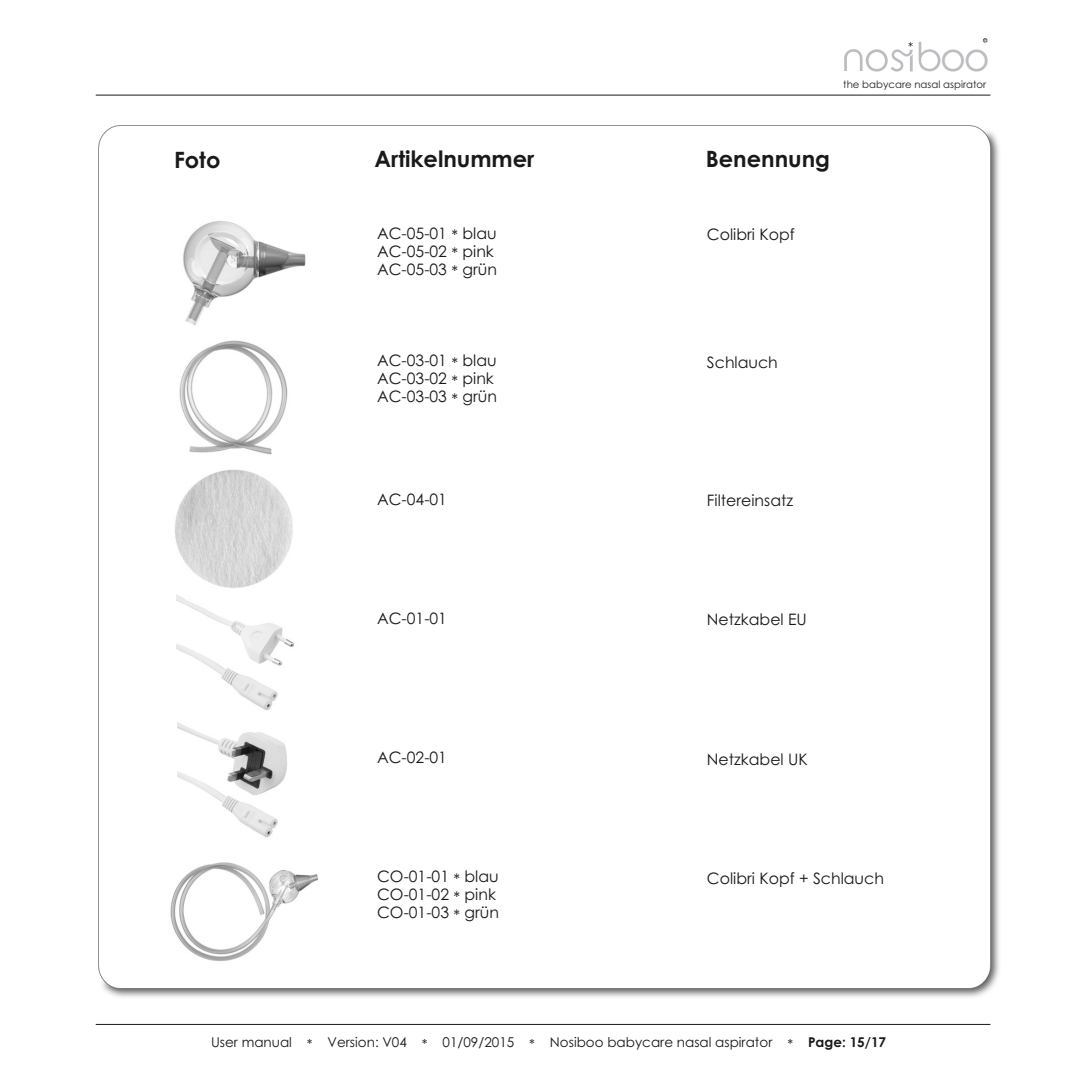
<style>
.page{position:relative;width:1085px;height:1085px;background:#fff}
.page>*{position:absolute;margin:0;border:0;box-sizing:border-box;transform-origin:0 0}
.t1{font:39.6px "Century Gothic";color:#bcbdc0}
.t2{font:700 22.5px "Century Gothic";color:#191919}
.t3{font:15.75px/18px "Century Gothic";color:#191919}
.t4{font:13.5px "Century Gothic";color:#191919}
.t5{font:10.12px "Century Gothic";color:#231f20}
.t6{font:700 2.7px "Arial";color:#57585a}
.s1{font-weight:700}
</style>
<div class="page">
<svg style="left:918px;top:42px;width:22px;height:29px"></svg>
<svg style="left:844px;top:42px;width:68px;height:30px"></svg>
<hr style="left:96px;top:1023px;width:894px;height:1px;background:#191919">
<hr style="left:96px;top:95px;width:894px;height:1px;background:#191919">
<img style="left:98px;top:125px;width:901px;height:872px">
<img style="left:165px;top:211px;width:158px;height:128px">
<svg style="left:165px;top:339px;width:158px;height:127px"></svg>
<img style="left:165px;top:467px;width:158px;height:127px">
<div style="left:165px;top:594px;width:158px;height:128px;background:#fff"></div>
<img style="left:177px;top:595px;width:117px;height:115px">
<svg style="left:165px;top:722px;width:158px;height:127px"></svg>
<div style="left:165px;top:850px;width:158px;height:127px;background:#fff"></div>
<img style="left:170px;top:862px;width:149px;height:99px">
<p class="t6" style="left:984px;top:38px;width:3px">R</p>
<h1 class="t1" style="left:939px;top:29px;width:51px">oo</h1>
<p class="t5" style="left:843px;top:77px;width:144px">the babycare nasal aspirator</p>
<h2 class="t2" style="left:174px;top:147px;width:48px">Foto</h2>
<h2 class="t2" style="left:374px;top:146px;width:161px">Artikelnummer</h2>
<h2 class="t2" style="left:705px;top:146px;width:126px">Benennung</h2>
<p class="t3" style="left:377px;top:224px;width:121px">AC-05-01 * blau<br>AC-05-02 * pink<br>AC-05-03 * grün</p>
<p class="t3" style="left:706px;top:225px;width:89px">Colibri Kopf</p>
<p class="t3" style="left:377px;top:352px;width:121px">AC-03-01 * blau<br>AC-03-02 * pink<br>AC-03-03 * grün</p>
<p class="t3" style="left:706px;top:353px;width:72px">Schlauch</p>
<p class="t3" style="left:377px;top:490px;width:71px">AC-04-01</p>
<p class="t3" style="left:706px;top:491px;width:88px">Filtereinsatz</p>
<p class="t3" style="left:377px;top:609px;width:71px">AC-01-01</p>
<p class="t3" style="left:706px;top:611px;width:101px">Netzkabel EU</p>
<p class="t3" style="left:377px;top:748px;width:71px">AC-02-01</p>
<p class="t3" style="left:706px;top:750px;width:102px">Netzkabel UK</p>
<p class="t3" style="left:377px;top:867px;width:123px">CO-01-01 * blau<br>CO-01-02 * pink<br>CO-01-03 * grün</p>
<p class="t3" style="left:706px;top:869px;width:178px">Colibri Kopf + Schlauch</p>
<p class="t4" style="left:211px;top:1034px;width:676px">User manual * Version: V04 * 01/09/2015 * Nosiboo babycare nasal aspirator * <span class="s1">Page: 15/17</span></p>
</div>
